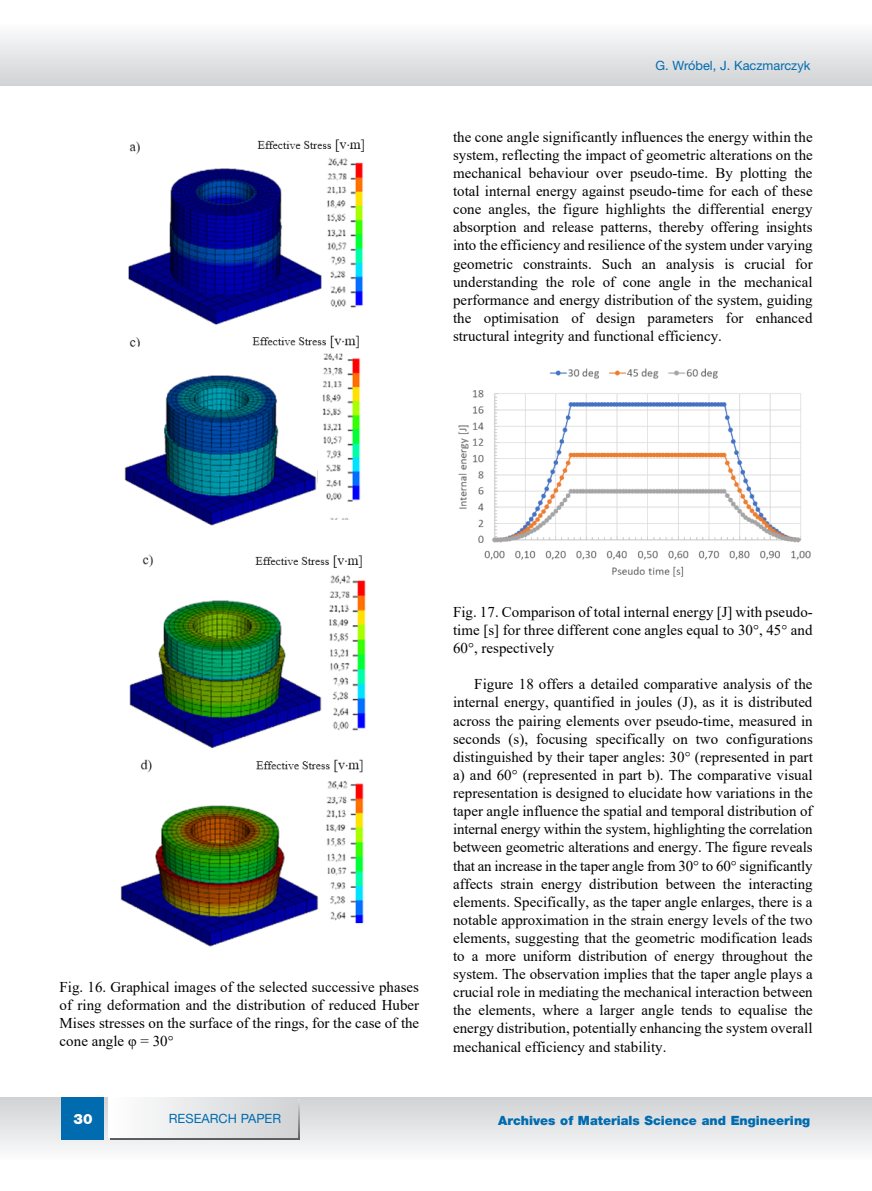
<style>
.page{position:relative;width:872px;height:1191px;background:#fff}
.page>*{position:absolute;margin:0;border:0;box-sizing:border-box;transform-origin:0 0}
.t1{font:15px/18.1px "Times New Roman";letter-spacing:.005em;color:#000;text-align:justify}
.t2{font:900 14.25px "Helvetica Neue LT Pro";color:#fff}
.t3{font:900 12.75px "Helvetica Neue LT Pro";color:#006baf}
.t4{font:12.75px "Helvetica Neue LT Pro";color:#006baf}
</style>
<div class="page">
<svg style="left:0;top:35px;width:871px;height:50px"></svg>
<svg style="left:0;top:1097px;width:871px;height:52px"></svg>
<div style="left:62px;top:1097px;width:42px;height:43px;background:#006baf"></div>
<div style="left:111px;top:1099px;width:189px;height:41px;background:linear-gradient(to right,#fdfdfe,#d0d1d4)"></div>
<svg style="left:108px;top:1097px;width:190px;height:40px"></svg>
<img style="left:120px;top:139px;width:246px;height:808px">
<img style="left:458px;top:368px;width:353px;height:209px">
<p class="t4" style="left:655px;top:57px;width:156px">G. Wróbel, J. Kaczmarczyk</p>
<p class="t1" style="left:453px;top:127px;width:361px">the cone angle significantly influences the energy within the system, reflecting the impact of geometric alterations on the mechanical behaviour over pseudo-time. By plotting the total internal energy against pseudo-time for each of these cone angles, the figure highlights the differential energy absorption and release patterns, thereby offering insights into the efficiency and resilience of the system under varying geometric constraints. Such an analysis is crucial for understanding the role of cone angle in the mechanical performance and energy distribution of the system, guiding the optimisation of design parameters for enhanced structural integrity and functional efficiency.</p>
<p class="t1" style="left:60px;top:977px;width:361px">Fig. 16. Graphical images of the selected successive phases of ring deformation and the distribution of reduced Huber Mises stresses on the surface of the rings, for the case of the cone angle φ = 30°</p>
<p class="t1" style="left:453px;top:602px;width:361px">Fig. 17. Comparison of total internal energy [J] with pseudo&shy;time [s] for three different cone angles equal to 30°, 45° and 60°, respectively</p>
<p class="t1" style="left:453px;top:675px;width:361px;text-indent:21px">Figure 18 offers a detailed comparative analysis of the internal energy, quantified in joules (J), as it is distributed across the pairing elements over pseudo-time, measured in seconds (s), focusing specifically on two configurations distinguished by their taper angles: 30° (represented in part a) and 60° (represented in part b). The comparative visual representation is designed to elucidate how variations in the taper angle influence the spatial and temporal distribution of internal energy within the system, highlighting the correlation between geometric alterations and energy. The figure reveals that an increase in the taper angle from 30° to 60° significantly affects strain energy distribution between the interacting elements. Specifically, as the taper angle enlarges, there is a notable approximation in the strain energy levels of the two elements, suggesting that the geometric modification leads to a more uniform distribution of energy throughout the system. The observation implies that the taper angle plays a crucial role in mediating the mechanical interaction between the elements, where a larger angle tends to equalise the energy distribution, potentially enhancing the system overall mechanical efficiency and stability.</p>
<p class="t2" style="left:73px;top:1110px;width:21px">30</p>
<p class="t4" style="left:169px;top:1110px;width:114px">RESEARCH PAPER</p>
<p class="t3" style="left:498px;top:1112px;width:313px">Archives of Materials Science and Engineering</p>
</div>
